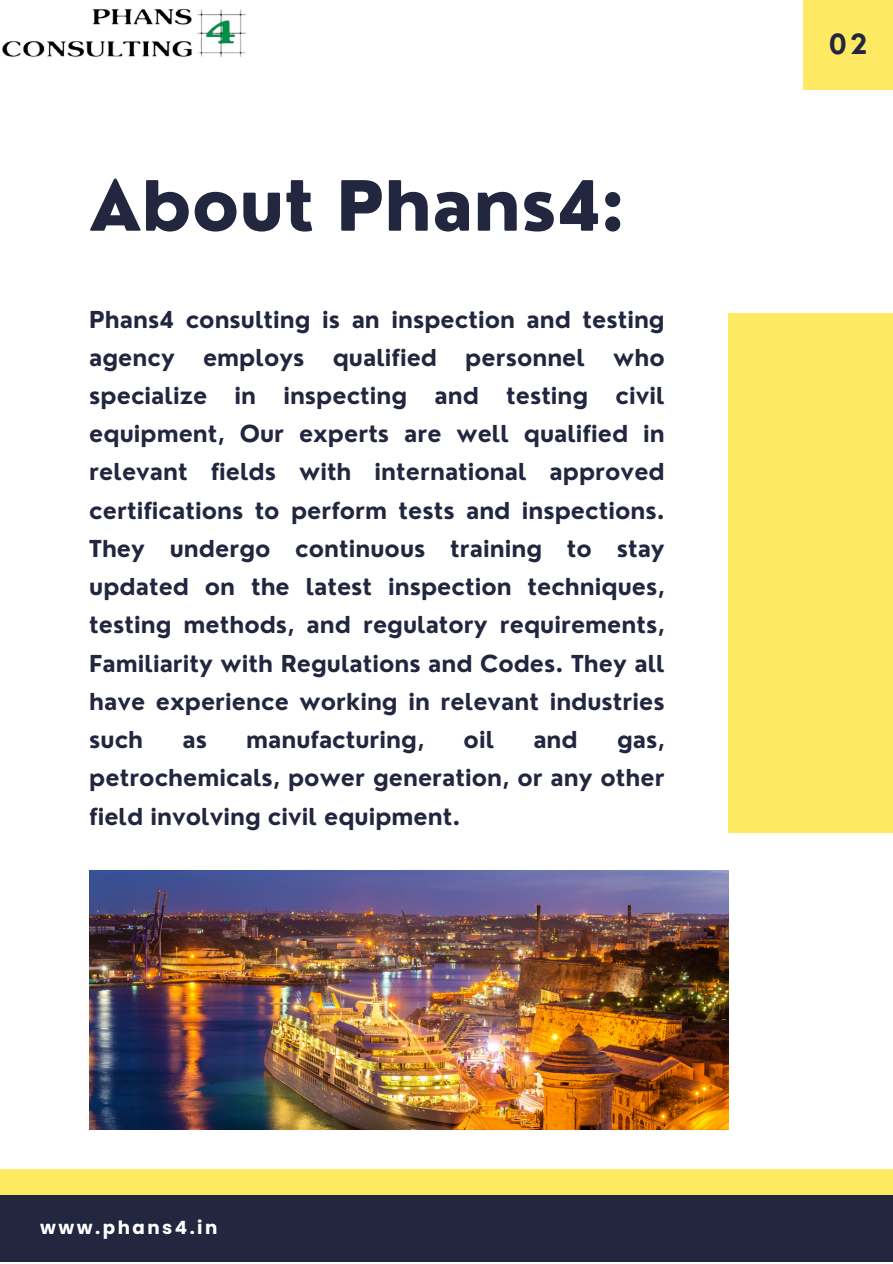
<style>
.page{position:relative;width:893px;height:1264px;background:#fff}
.page>*{position:absolute;margin:0;border:0;box-sizing:border-box;transform-origin:0 0}
.t1{font:800 67.5px "Nourd";color:#22263e}
.t2{font:700 27px "Nourd";color:#22263e}
.t3{font:700 22.8px/38.2px "Nourd";color:#22263e;text-align:justify}
.t4{font:700 18.3px "Poppins";letter-spacing:.135em;color:#fff}
</style>
<div class="page">
<div style="left:803px;top:0;width:89px;height:89px;background:#fde962"></div>
<div style="left:728px;top:313px;width:164px;height:520px;background:#fde962"></div>
<div style="left:0;top:1194px;width:892px;height:68px;background:#22263e"></div>
<div style="left:0;top:1168px;width:892px;height:26px;background:#fde962"></div>
<img style="left:1px;top:8px;width:245px;height:49px">
<img style="left:89px;top:870px;width:639px;height:259px">
<p class="t1" style="left:89px;top:163px;width:536px">About Phans4:</p>
<p class="t3" style="left:89px;top:300px;width:577px">Phans4 consulting is an inspection and testing agency employs qualified personnel who specialize in inspecting and testing civil equipment, Our experts are well qualified in relevant fields with international approved certifications to perform tests and inspections.<br>They undergo continuous training to stay updated on the latest inspection techniques, testing methods, and regulatory requirements, Familiarity with Regulations and Codes. They all have experience working in relevant industries such</p>
<p class="t3" style="left:182px;top:720px;width:26px">as</p>
<p class="t3" style="left:246px;top:720px;width:180px">manufacturing,</p>
<p class="t3" style="left:463px;top:720px;width:32px">oil</p>
<p class="t3" style="left:533px;top:720px;width:46px">and</p>
<p class="t3" style="left:89px;top:720px;width:577px;text-indent:527px">gas, petrochemicals, power generation, or any other field involving civil equipment.</p>
<p class="t4" style="left:40px;top:1214px;width:179px">www.phans4.in</p>
<p class="t2" style="left:828px;top:27px;width:40px">02</p>
</div>
